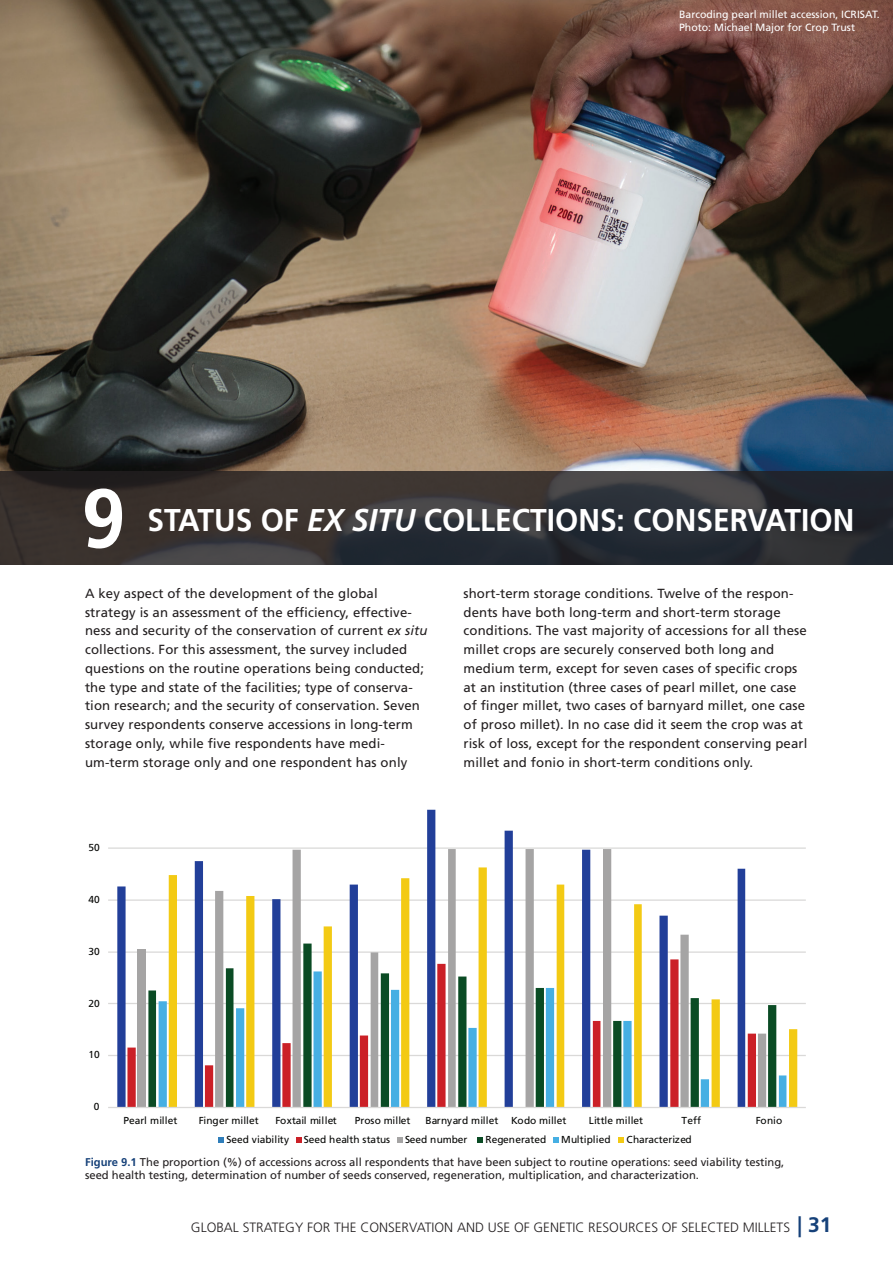
<style>
.page{position:relative;width:893px;height:1263px;background:#fff}
.page>*{position:absolute;margin:0;border:0;box-sizing:border-box;transform-origin:0 0}
.t1{font:700 83.1px "Frutiger LT Std";color:#fff;scale:.95 1}
.t2{font:700 31.5px "Frutiger LT Std";color:#fff;scale:.95 1}
.t3{font:300 13.5px "Frutiger LT Std";color:#231f20}
.t4{font:13.2px/18.8px "Frutiger LT Std";letter-spacing:.01em;color:#231f20}
.t5{font:11.25px/13.5px "Frutiger LT Std";color:#231f20}
.t6{font:10.5px/13.5px "Frutiger LT Std";color:#fff}
.t7{font:10.2px "Frutiger LT Std";color:#040503}
.t8{font:10.2px "Frutiger LT Std";letter-spacing:.02em;color:#040503}
.s1{font-style:italic}
.s2{font-weight:700;color:#164179}
.s3{font-weight:700;font-size:21px;color:#164179}
</style>
<div class="page">
<img style="left:0;top:0;width:893px;height:471px">
<svg style="left:0;top:471px;width:893px;height:93px;background:#323032"></svg>
<hr style="left:108px;top:801px;width:698px;height:1px;background:#dad9d8">
<hr style="left:108px;top:847px;width:698px;height:2px;background:#dad9d8">
<hr style="left:108px;top:899px;width:698px;height:2px;background:#dad9d8">
<hr style="left:108px;top:951px;width:698px;height:2px;background:#dad9d8">
<hr style="left:108px;top:1003px;width:698px;height:1px;background:#dad9d8">
<hr style="left:108px;top:1055px;width:698px;height:1px;background:#dad9d8">
<svg style="left:117px;top:810px;width:628px;height:297px"></svg>
<svg style="left:127px;top:959px;width:21px;height:148px"></svg>
<div style="left:138px;top:949px;width:8px;height:159px;background:#a5a4a4"></div>
<svg style="left:215px;top:849px;width:530px;height:18px"></svg>
<svg style="left:148px;top:943px;width:21px;height:164px"></svg>
<svg style="left:169px;top:867px;width:628px;height:240px"></svg>
<hr style="left:108px;top:1107px;width:698px;height:1px;background:#dad9d8">
<svg style="left:218px;top:1137px;width:6px;height:6px"></svg>
<svg style="left:296px;top:1137px;width:5px;height:6px"></svg>
<svg style="left:397px;top:1137px;width:5px;height:6px"></svg>
<svg style="left:477px;top:1137px;width:6px;height:6px"></svg>
<svg style="left:553px;top:1137px;width:6px;height:6px"></svg>
<svg style="left:618px;top:1137px;width:6px;height:6px"></svg>
<p class="t6" style="left:679px;top:7px;width:202px">Barcoding pearl millet accession, ICRISAT.<br>Photo: Michael Major for Crop Trust</p>
<h1 class="t1" style="left:82px;top:470px;width:48px">9</h1>
<h2 class="t2" style="left:147px;top:501px;width:746px">STATUS OF <span class="s1">EX SITU</span> COLLECTIONS: CONSERVATION</h2>
<p class="t4" style="left:85px;top:584px;width:344px">A key aspect of the development of the global strategy is an assessment of the efficiency, effective&shy;ness and security of the conservation of current <span class="s1">ex situ </span>collections. For this assessment, the survey included questions on the routine operations being conducted; the type and state of the facilities; type of conserva&shy;tion research; and the security of conservation. Seven survey respondents conserve accessions in long-term storage only, while five respondents have medi&shy;um-term storage only and one respondent has only</p>
<p class="t7" style="left:89px;top:841px;width:13px">50</p>
<p class="t7" style="left:89px;top:893px;width:13px">40</p>
<p class="t7" style="left:89px;top:945px;width:13px">30</p>
<p class="t7" style="left:89px;top:997px;width:13px">20</p>
<p class="t7" style="left:89px;top:1049px;width:13px">10</p>
<p class="t7" style="left:94px;top:1101px;width:7px">0</p>
<p class="t4" style="left:463px;top:584px;width:345px">short-term storage conditions. Twelve of the respon&shy;dents have both long-term and short-term storage conditions. The vast majority of accessions for all these millet crops are securely conserved both long and medium term, except for seven cases of specific crops at an institution (three cases of pearl millet, one case of finger millet, two cases of barnyard millet, one case of proso millet). In no case did it seem the crop was at risk of loss, except for the respondent conserving pearl millet and fonio in short-term conditions only.</p>
<p class="t7" style="left:124px;top:1114px;width:55px">Pearl millet</p>
<p class="t7" style="left:199px;top:1114px;width:61px">Finger millet</p>
<p class="t7" style="left:275px;top:1114px;width:63px">Foxtail millet</p>
<p class="t7" style="left:355px;top:1114px;width:57px">Proso millet</p>
<p class="t7" style="left:425px;top:1114px;width:142px">Barnyard millet Kodo millet</p>
<p class="t7" style="left:589px;top:1114px;width:56px">Little millet</p>
<p class="t7" style="left:682px;top:1114px;width:21px">Teff</p>
<p class="t7" style="left:756px;top:1114px;width:28px">Fonio</p>
<p class="t7" style="left:226px;top:1134px;width:64px">Seed viability</p>
<p class="t7" style="left:304px;top:1134px;width:88px">Seed health status</p>
<p class="t7" style="left:405px;top:1134px;width:64px">Seed number</p>
<p class="t7" style="left:485px;top:1134px;width:62px">Regenerated</p>
<p class="t8" style="left:561px;top:1134px;width:51px">Multiplied</p>
<p class="t7" style="left:627px;top:1134px;width:67px">Characterized</p>
<p class="t5" style="left:85px;top:1155px;width:701px"><span class="s2">Figure 9.1</span> The proportion (%) of accessions across all respondents that have been subject to routine operations: seed viability testing, seed health testing, determination of number of seeds conserved, regeneration, multiplication, and characterization.</p>
<p class="t3" style="left:191px;top:1219px;width:642px">GLOBAL STRATEGY FOR THE CONSERVATION AND USE OF GENETIC RESOURCES OF SELECTED MILLETS <span class="s3">| 31</span></p>
</div>
